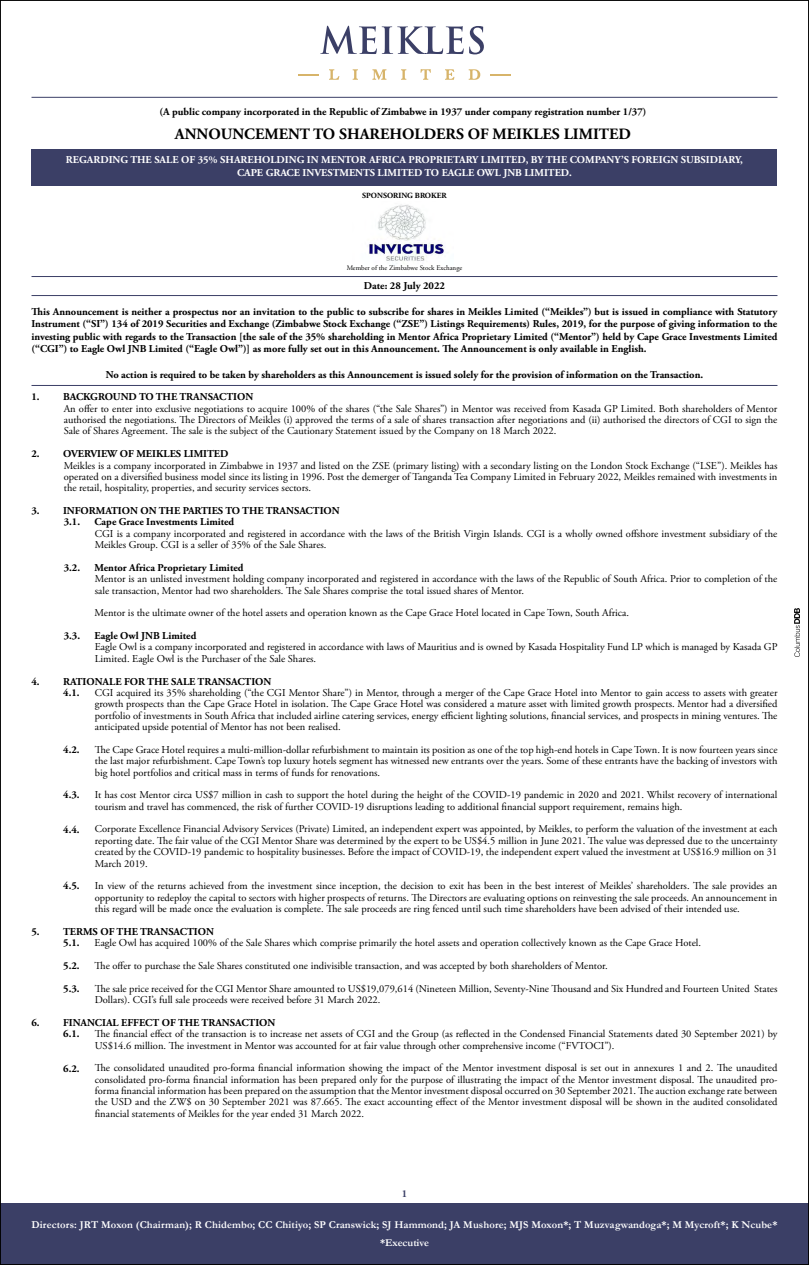
<style>
.page{position:relative;width:809px;height:1265px;background:#fff}
.page>*{position:absolute;margin:0;border:0;box-sizing:border-box;transform-origin:0 0}
.t1{font:700 15.75px "Adobe Garamond Pro";color:#000}
.t2{font:10.5px/11.4px "Adobe Garamond Pro";color:#000;text-align:justify}
.t3{font:700 10.5px/12.6px "Adobe Garamond Pro";color:#000;text-align:justify}
.t4{font:700 10.5px/12.6px "Adobe Garamond Pro";color:#fff;text-align:center}
.t5{font:700 10.5px/17.6px "Garamond";letter-spacing:.01em;color:#fff;text-align:center}
.t6{font:700 10.5px "Adobe Garamond Pro";color:#3b3f66}
.t7{font:700 7.88px "Adobe Garamond Pro";color:#000}
.t8{font:7px "Adobe Garamond Pro";color:#000}
</style>
<div class="page">
<div style="left:32px;top:149px;width:745px;height:36px;background:#3b3f66"></div>
<svg style="left:320px;top:26px;width:164px;height:28px"></svg>
<svg style="left:329px;top:69px;width:10px;height:11px"></svg>
<svg style="left:352px;top:69px;width:6px;height:11px"></svg>
<svg style="left:372px;top:69px;width:14px;height:11px"></svg>
<svg style="left:401px;top:69px;width:5px;height:11px"></svg>
<svg style="left:420px;top:69px;width:11px;height:11px"></svg>
<svg style="left:445px;top:69px;width:9px;height:11px"></svg>
<svg style="left:468px;top:69px;width:12px;height:11px"></svg>
<hr style="left:298px;top:74px;width:21px;height:2px;background:#d7b46a">
<hr style="left:490px;top:74px;width:21px;height:2px;background:#d7b46a">
<hr style="left:32px;top:97px;width:745px;height:1px;background:#3b3f66">
<hr style="left:32px;top:276px;width:745px;height:1px;background:#3b3f66">
<hr style="left:32px;top:295px;width:745px;height:1px;background:#3b3f66">
<hr style="left:32px;top:385px;width:745px;height:1px;background:#3b3f66">
<div style="left:0;top:1203px;width:809px;height:62px;background:#3b3f66"></div>
<img style="left:368px;top:204px;width:76px;height:60px">
<svg style="left:794px;top:608px;width:6px;height:49px"></svg>
<p class="t3" style="left:159px;top:106px;width:488px">(A public company incorporated in the Republic of Zimbabwe in 1937 under company registration number 1/37)</p>
<h1 class="t1" style="left:175px;top:125px;width:457px">ANNOUNCEMENT TO SHAREHOLDERS OF MEIKLES LIMITED</h1>
<p class="t4" style="left:66px;top:154px;width:678px">REGARDING THE SALE OF 35% SHAREHOLDING IN MENTOR AFRICA PROPRIETARY LIMITED, BY THE COMPANY’S FOREIGN SUBSIDIARY,<br>CAPE GRACE INVESTMENTS LIMITED TO EAGLE OWL JNB LIMITED.</p>
<p class="t7" style="left:362px;top:191px;width:86px">SPONSORING BROKER</p>
<p class="t8" style="left:347px;top:264px;width:117px">Member of the Zimbabwe Stock Exchange</p>
<p class="t3" style="left:364px;top:280px;width:82px">Date: 28 July 2022</p>
<p class="t3" style="left:32px;top:305px;width:747px">This Announcement is neither a prospectus nor an invitation to the public to subscribe for shares in Meikles Limited (“Meikles”) but is issued in compliance with Statutory Instrument (“SI”) 134 of 2019 Securities and Exchange (Zimbabwe Stock Exchange (“ZSE”) Listings Requirements) Rules, 2019, for the purpose of giving information to the investing public with regards to the Transaction [the sale of the 35% shareholding in Mentor Africa Proprietary Limited (“Mentor”) held by Cape Grace Investments Limited (“CGI”) to Eagle Owl JNB Limited (“Eagle Owl”)] as more fully set out in this Announcement. The Announcement is only available in English.</p>
<p class="t3" style="left:106px;top:368px;width:599px">No action is required to be taken by shareholders as this Announcement is issued solely for the provision of information on the Transaction.</p>
<p class="t3" style="left:32px;top:391px;width:223px">1. BACKGROUND TO THE TRANSACTION</p>
<p class="t2" style="left:64px;top:403px;width:715px">An offer to enter into exclusive negotiations to acquire 100% of the shares (“the Sale Shares”) in Mentor was received from Kasada GP Limited. Both shareholders of Mentor authorised the negotiations. The Directors of Meikles (i) approved the terms of a sale of shares transaction after negotiations and (ii) authorised the directors of CGI to sign the Sale of Shares Agreement. The sale is the subject of the Cautionary Statement issued by the Company on 18 March 2022.</p>
<p class="t3" style="left:32px;top:448px;width:198px">2. OVERVIEW OF MEIKLES LIMITED</p>
<p class="t2" style="left:64px;top:460px;width:715px">Meikles is a company incorporated in Zimbabwe in 1937 and listed on the ZSE (primary listing) with a secondary listing on the London Stock Exchange (“LSE”). Meikles has operated on a diversified business model since its listing in 1996. Post the demerger of Tanganda Tea Company Limited in February 2022, Meikles remained with investments in the retail, hospitality, properties, and security services sectors.</p>
<p class="t3" style="left:64px;top:505px;width:277px;line-height:11.4px;text-indent:-32px">3. INFORMATION ON THE PARTIES TO THE TRANSACTION<br>3.1.</p>
<p class="t3" style="left:94px;top:516px;width:141px">Cape Grace Investments Limited</p>
<p class="t2" style="left:95px;top:528px;width:684px">CGI is a company incorporated and registered in accordance with the laws of the British Virgin Islands. CGI is a wholly owned offshore investment subsidiary of the<br>Meikles Group. CGI is a seller of 35% of the Sale Shares.</p>
<p class="t3" style="left:64px;top:561px;width:18px">3.2.</p>
<p class="t3" style="left:94px;top:561px;width:150px">Mentor Africa Proprietary Limited</p>
<p class="t2" style="left:95px;top:574px;width:684px">Mentor is an unlisted investment holding company incorporated and registered in accordance with the laws of the Republic of South Africa. Prior to completion of the sale transaction, Mentor had two shareholders. The Sale Shares comprise the total issued shares of Mentor.</p>
<p class="t2" style="left:94px;top:608px;width:536px">Mentor is the ultimate owner of the hotel assets and operation known as the Cape Grace Hotel located in Cape Town, South Africa.</p>
<p class="t3" style="left:64px;top:630px;width:18px">3.3.</p>
<p class="t3" style="left:94px;top:630px;width:103px">Eagle Owl JNB Limited</p>
<p class="t2" style="left:95px;top:642px;width:684px">Eagle Owl is a company incorporated and registered in accordance with laws of Mauritius and is owned by Kasada Hospitality Fund LP which is managed by Kasada GP<br>Limited. Eagle Owl is the Purchaser of the Sale Shares.</p>
<p class="t3" style="left:32px;top:675px;width:241px">4. RATIONALE FOR THE SALE TRANSACTION</p>
<p class="t2" style="left:95px;top:687px;width:684px">CGI acquired its 35% shareholding (“the CGI Mentor Share”) in Mentor, through a merger of the Cape Grace Hotel into Mentor to gain access to assets with greater growth prospects than the Cape Grace Hotel in isolation. The Cape Grace Hotel was considered a mature asset with limited growth prospects. Mentor had a diversified portfolio of investments in South Africa that included airline catering services, energy efficient lighting solutions, financial services, and prospects in mining ventures. The anticipated upside potential of Mentor has not been realised.</p>
<p class="t2" style="left:95px;top:744px;width:684px">The Cape Grace Hotel requires a multi-million-dollar refurbishment to maintain its position as one of the top high-end hotels in Cape Town. It is now fourteen years since the last major refurbishment. Cape Town’s top luxury hotels segment has witnessed new entrants over the years. Some of these entrants have the backing of investors with big hotel portfolios and critical mass in terms of funds for renovations.</p>
<p class="t2" style="left:95px;top:790px;width:684px">It has cost Mentor circa US$7 million in cash to support the hotel during the height of the COVID-19 pandemic in 2020 and 2021. Whilst recovery of international tourism and travel has commenced, the risk of further COVID-19 disruptions leading to additional financial support requirement, remains high.</p>
<p class="t2" style="left:95px;top:824px;width:684px">Corporate Excellence Financial Advisory Services (Private) Limited, an independent expert was appointed, by Meikles, to perform the valuation of the investment at each reporting date. The fair value of the CGI Mentor Share was determined by the expert to be US$4.5 million in June 2021. The value was depressed due to the uncertainty created by the COVID-19 pandemic to hospitality businesses. Before the impact of COVID-19, the independent expert valued the investment at US$16.9 million on 31<br>March 2019.</p>
<p class="t2" style="left:95px;top:881px;width:684px">In view of the returns achieved from the investment since inception, the decision to exit has been in the best interest of Meikles’ shareholders. The sale provides an opportunity to redeploy the capital to sectors with higher prospects of returns. The Directors are evaluating options on reinvesting the sale proceeds. An announcement in this regard will be made once the evaluation is complete. The sale proceeds are ring fenced until such time shareholders have been advised of their intended use.</p>
<p class="t3" style="left:31px;top:925px;width:184px">5. TERMS OF THE TRANSACTION</p>
<p class="t2" style="left:94px;top:932px;width:684px;line-height:22.8px;text-align:left">Eagle Owl has acquired 100% of the Sale Shares which comprise primarily the hotel assets and operation collectively known as the Cape Grace Hotel.<br>The offer to purchase the Sale Shares constituted one indivisible transaction, and was accepted by both shareholders of Mentor.<br>The sale price received for the CGI Mentor Share amounted to US$19,079,614 (Nineteen Million, Seventy-Nine Thousand and Six Hundred and Fourteen United States</p>
<p class="t2" style="left:95px;top:994px;width:287px">Dollars). CGI’s full sale proceeds were received before 31 March 2022.</p>
<p class="t3" style="left:32px;top:1016px;width:245px">6. FINANCIAL EFFECT OF THE TRANSACTION</p>
<p class="t2" style="left:95px;top:1029px;width:684px">The financial effect of the transaction is to increase net assets of CGI and the Group (as reflected in the Condensed Financial Statements dated 30 September 2021) by<br>US$14.6 million. The investment in Mentor was accounted for at fair value through other comprehensive income (“FVTOCI”).</p>
<p class="t2" style="left:95px;top:1063px;width:684px">The consolidated unaudited pro-forma financial information showing the impact of the Mentor investment disposal is set out in annexures 1 and 2. The unaudited consolidated pro-forma financial information has been prepared only for the purpose of illustrating the impact of the Mentor investment disposal. The unaudited pro&shy;forma financial information has been prepared on the assumption that the Mentor investment disposal occurred on 30 September 2021. The auction exchange rate between the USD and the ZW$ on 30 September 2021 was 87.665. The exact accounting effect of the Mentor investment disposal will be shown in the audited consolidated financial statements of Meikles for the year ended 31 March 2022.</p>
<p class="t3" style="left:63px;top:687px;width:18px">4.1.</p>
<p class="t3" style="left:63px;top:743px;width:18px">4.2.</p>
<p class="t3" style="left:63px;top:789px;width:18px">4.3.</p>
<p class="t3" style="left:63px;top:823px;width:18px">4.4.</p>
<p class="t3" style="left:63px;top:880px;width:18px">4.5.</p>
<p class="t3" style="left:63px;top:932px;width:18px;line-height:22.8px">5.1.<br>5.2.<br>5.3.</p>
<p class="t3" style="left:63px;top:1028px;width:18px">6.1.</p>
<p class="t3" style="left:63px;top:1062px;width:18px">6.2.</p>
<p class="t6" style="left:402px;top:1187px;width:7px">1</p>
<p class="t5" style="left:32px;top:1216px;width:747px">Directors: JRT Moxon (Chairman); R Chidembo; CC Chitiyo; SP Cranswick; SJ Hammond; JA Mushore; MJS Moxon*; T Muzvagwandoga*; M Mycroft*; K Ncube* *Executive</p>
</div>
